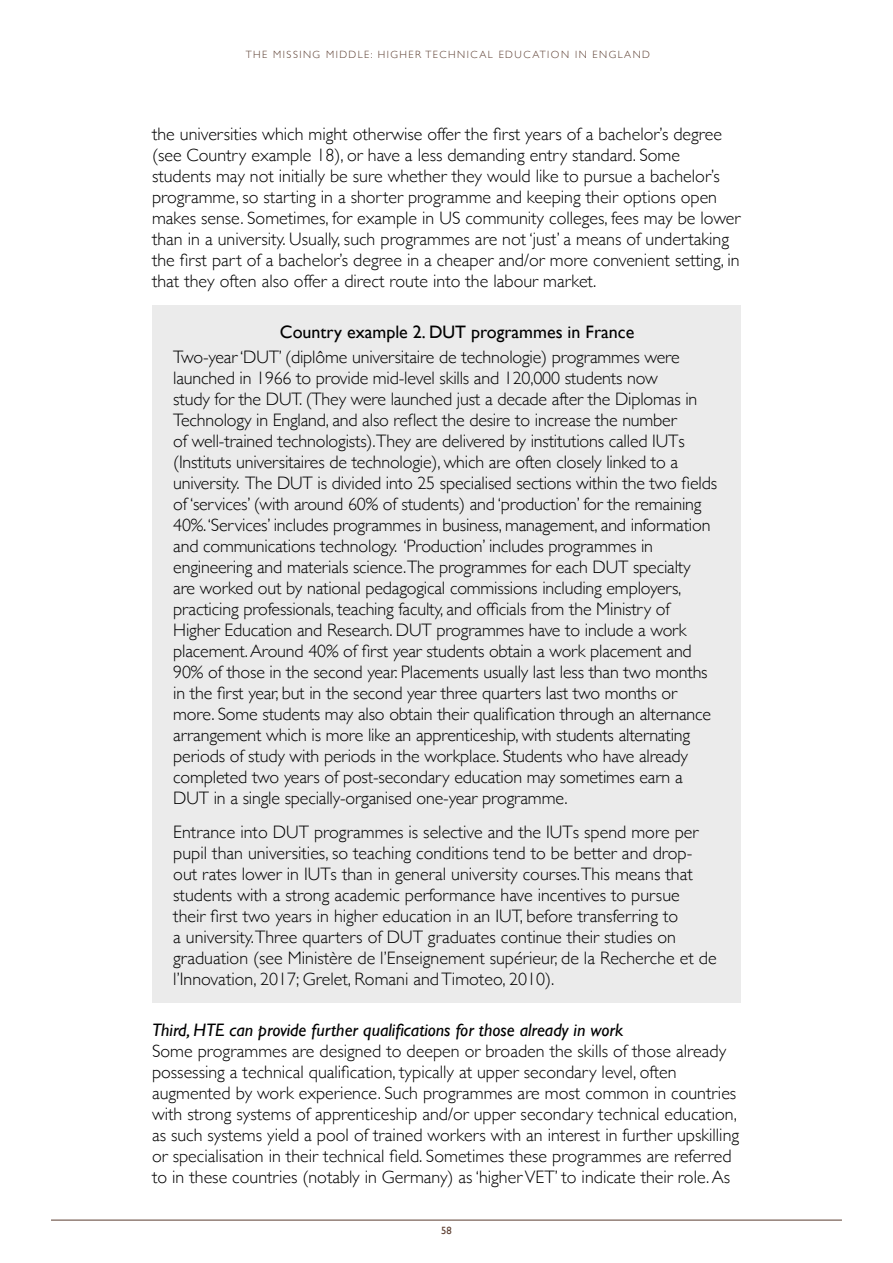
<style>
.page{position:relative;width:893px;height:1263px;background:#fff}
.page>*{position:absolute;margin:0;border:0;box-sizing:border-box;transform-origin:0 0}
.t1{font:300 18px/21px "Gill Sans";color:#000}
.t2{font:italic 18px "Gill Sans";color:#000}
.t3{font:18px "Gill Sans";color:#000}
.t4{font:300 10.5px "Gill Sans";letter-spacing:.14em;color:#5b3d30}
.t5{font:10.5px "Gill Sans";color:#5b3d30}
</style>
<div class="page">
<hr style="left:51px;top:1220px;width:791px;height:1px;background:#5b3d30">
<div style="left:152px;top:305px;width:589px;height:698px;background:#ebebeb"></div>
<p class="t4" style="left:246px;top:47px;width:406px">THE MISSING MIDDLE: HIGHER TECHNICAL EDUCATION IN ENGLAND</p>
<p class="t1" style="left:152px;top:123px;width:590px">the universities which might otherwise offer the first years of a bachelor’s degree (see Country example 18), or have a less demanding entry standard. Some students may not initially be sure whether they would like to pursue a bachelor’s programme, so starting in a shorter programme and keeping their options open makes sense. Sometimes, for example in US community colleges, fees may be lower than in a university. Usually, such programmes are not ‘just’ a means of undertaking the first part of a bachelor’s degree in a cheaper and/or more convenient setting, in that they often also offer a direct route into the labour market.</p>
<p class="t3" style="left:280px;top:321px;width:356px">Country example 2. DUT programmes in France</p>
<p class="t1" style="left:173px;top:346px;width:545px">Two-year ‘DUT’ (diplôme universitaire de technologie) programmes were launched in 1966 to provide mid-level skills and 120,000 students now<br>study for the DUT. (They were launched just a decade after the Diplomas in Technology in England, and also reflect the desire to increase the number<br>of well-trained technologists).They are delivered by institutions called IUTs (Instituts universitaires de technologie), which are often closely linked to a university. The DUT is divided into 25 specialised sections within the two fields of ‘services’ (with around 60% of students) and ‘production’ for the remaining 40%. ‘Services’ includes programmes in business, management, and information and communications technology. ‘Production’ includes programmes in engineering and materials science.The programmes for each DUT specialty are worked out by national pedagogical commissions including employers, practicing professionals, teaching faculty, and officials from the Ministry of Higher Education and Research. DUT programmes have to include a work placement. Around 40% of first year students obtain a work placement and 90% of those in the second year. Placements usually last less than two months in the first year, but in the second year three quarters last two months or more. Some students may also obtain their qualification through an alternance arrangement which is more like an apprenticeship, with students alternating periods of study with periods in the workplace. Students who have already completed two years of post-secondary education may sometimes earn a DUT in a single specially-organised one-year programme.</p>
<p class="t1" style="left:173px;top:821px;width:545px">Entrance into DUT programmes is selective and the IUTs spend more per pupil than universities, so teaching conditions tend to be better and drop&shy;out rates lower in IUTs than in general university courses.This means that students with a strong academic performance have incentives to pursue<br>their first two years in higher education in an IUT, before transferring to<br>a university.Three quarters of DUT graduates continue their studies on graduation (see Ministère de lʼEnseignement supérieur, de la Recherche et de lʼInnovation, 2017; Grelet, Romani and Timoteo, 2010).</p>
<p class="t2" style="left:152px;top:1019px;width:473px">Third, HTE can provide further qualifications for those already in work</p>
<p class="t1" style="left:152px;top:1040px;width:589px">Some programmes are designed to deepen or broaden the skills of those already possessing a technical qualification, typically at upper secondary level, often augmented by work experience. Such programmes are most common in countries with strong systems of apprenticeship and/or upper secondary technical education, as such systems yield a pool of trained workers with an interest in further upskilling or specialisation in their technical field. Sometimes these programmes are referred to in these countries (notably in Germany) as ‘higher VET’ to indicate their role. As</p>
<p class="t5" style="left:441px;top:1224px;width:12px">58</p>
</div>
